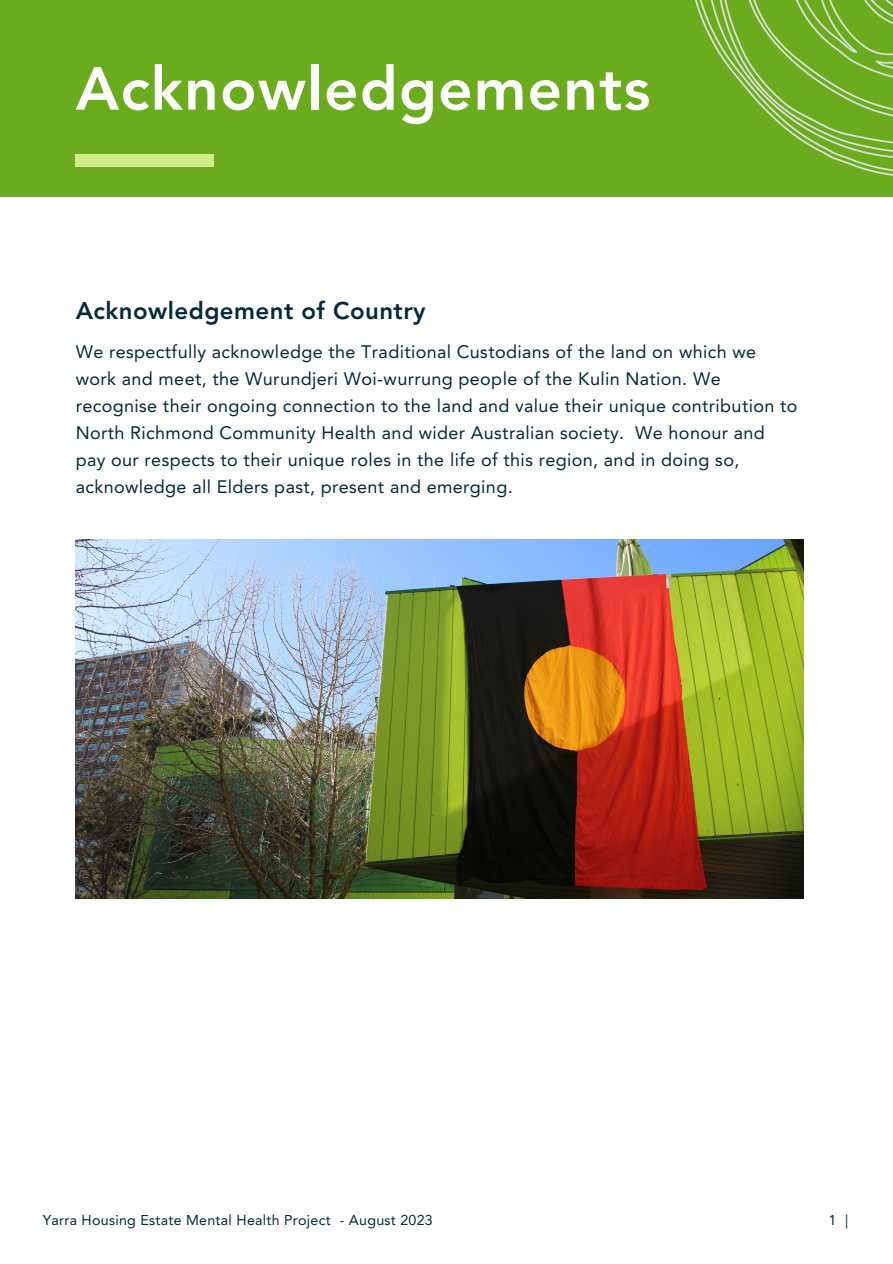
<style>
.page{position:relative;width:893px;height:1264px;background:#fff}
.page>*{position:absolute;margin:0;border:0;box-sizing:border-box;transform-origin:0 0}
.t1{font:800 60.15px "Avenir LT Std";letter-spacing:.02em;color:#fff}
.t2{font:800 24px "Avenir LT Std";letter-spacing:.02em;color:#022a3a}
.t3{font:18px/27px "Avenir LT Std";letter-spacing:.02em;color:#022a3a}
.t4{font:14.25px "Avenir LT Std";letter-spacing:.02em;color:#022a3a}
</style>
<div class="page">
<img style="left:76px;top:540px;width:727px;height:358px">
<div style="left:0;top:0;width:892px;height:197px;background:#6bac1e"></div>
<div style="left:76px;top:154px;width:138px;height:13px;background:#d4eb8d"></div>
<img style="left:695px;top:0;width:197px;height:176px">
<p class="t1" style="left:76px;top:64px;width:576px">Acknowledgements</p>
<p class="t2" style="left:76px;top:300px;width:351px">Acknowledgement of Country</p>
<p class="t3" style="left:76px;top:340px;width:723px">We respectfully acknowledge the Traditional Custodians of the land on which we work and meet, the Wurundjeri Woi-wurrung people of the Kulin Nation. We recognise their ongoing connection to the land and value their unique contribution to North Richmond Community Health and wider Australian society. We honour and pay our respects to their unique roles in the life of this region, and in doing so, acknowledge all Elders past, present and emerging.</p>
<p class="t4" style="left:43px;top:1214px;width:391px">Yarra Housing Estate Mental Health Project - August 2023</p>
<p class="t4" style="left:828px;top:1214px;width:21px">1 |</p>
</div>
